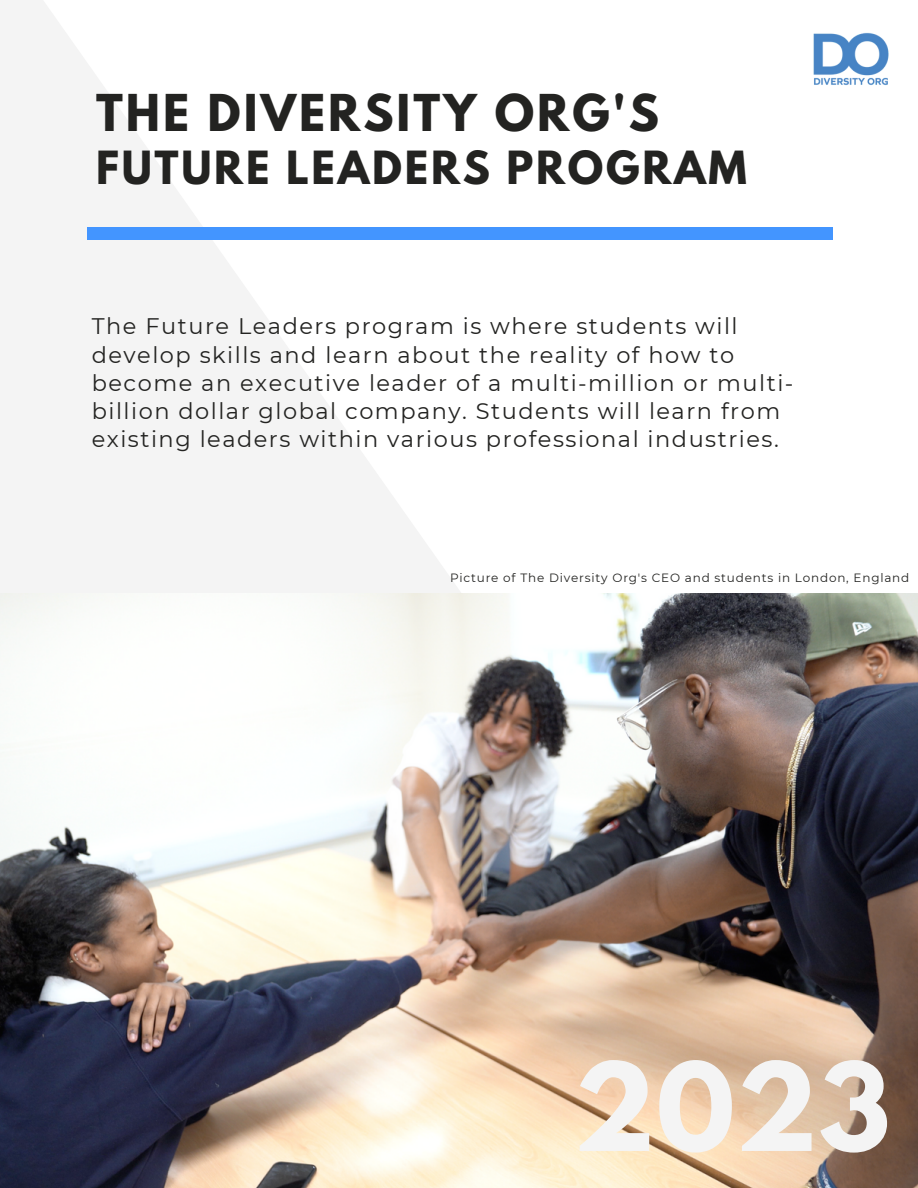
<style>
.page{position:relative;width:918px;height:1188px;background:#fff}
.page>*{position:absolute;margin:0;border:0;box-sizing:border-box;transform-origin:0 0}
.t1{font:700 108.15px "League Spartan";color:#f4f4f4}
.t2{font:700 45px "League Spartan";letter-spacing:.065em;color:#232321}
.t3{font:700 40.5px "League Spartan";letter-spacing:.065em;color:#232321}
.t4{font:22.5px/28.2px "Montserrat";letter-spacing:.065em;color:#232321}
.t5{font:12px "Montserrat";letter-spacing:.065em;color:#232321}
</style>
<div class="page">
<svg style="left:0;top:0;width:918px;height:594px;fill:#f4f4f4"></svg>
<div style="left:87px;top:0;width:746px;height:607px;background:#fff"></div>
<img style="left:813px;top:15px;width:95px;height:85px">
<img style="left:0;top:594px;width:918px;height:594px">
<h2 class="t2" style="left:96px;top:90px;width:565px">THE DIVERSITY ORG'S</h2>
<h3 class="t3" style="left:96px;top:147px;width:652px">FUTURE LEADERS PROGRAM</h3>
<p class="t4" style="left:92px;top:312px;width:703px">The Future Leaders program is where students will develop skills and learn about the reality of how to become an executive leader of a multi-million or multi&shy;billion dollar global company. Students will learn from existing leaders within various professional industries.</p>
<p class="t5" style="left:450px;top:571px;width:461px">Picture of The Diversity Org's CEO and students in London, England</p>
<h1 class="t1" style="left:574px;top:1054px;width:318px">2023</h1>
</div>
